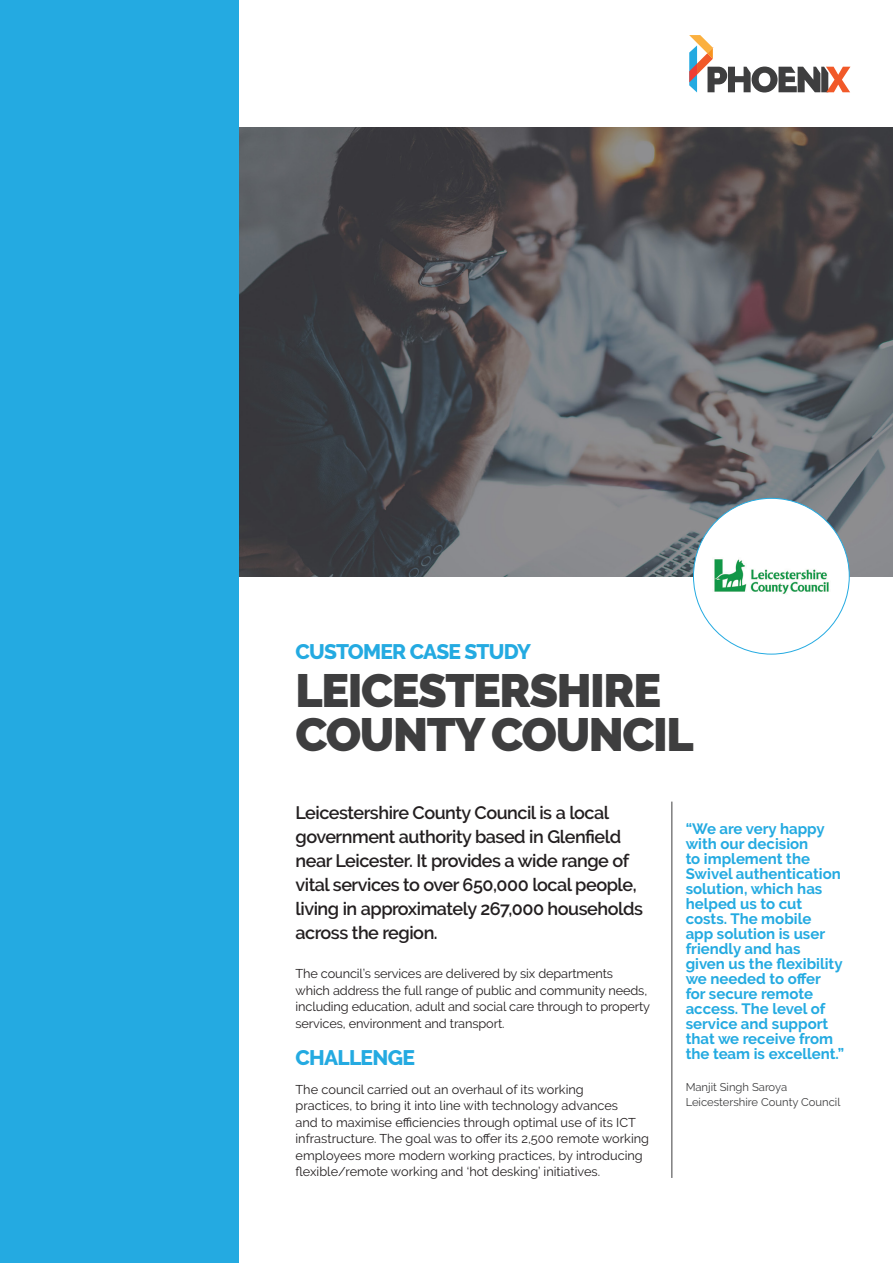
<style>
.page{position:relative;width:893px;height:1263px;background:#fff}
.page>*{position:absolute;margin:0;border:0;box-sizing:border-box;transform-origin:0 0}
.t1{font:900 46.5px/44.2px "Raleway";letter-spacing:-.03em;color:#3e3e3f}
.t2{font:800 21px "Raleway";letter-spacing:-.035em;color:#24aae1}
.Intro{font:600 18px/24px "Raleway";letter-spacing:-.025em;color:#231f20}
.At_a_Glance_-_header{font:700 15px/15px "Raleway";color:#24aae1}
.Body{font:12.75px/16.5px "Raleway";letter-spacing:-.005em;color:#231f20}
.At_a_glance_-_body{font:11.25px "Raleway";color:#3e3e3f}
</style>
<div class="page">
<svg style="left:689px;top:35px;width:161px;height:58px"></svg>
<img style="left:238px;top:128px;width:655px;height:448px">
<div style="left:0;top:0;width:238px;height:1263px;background:#24aae1"></div>
<div style="left:693px;top:498px;width:156px;height:156px;background:#fff;border-radius:50%"></div>
<img style="left:714px;top:559px;width:115px;height:35px">
<hr style="left:671px;top:801px;width:1px;height:377px;background:#3e3e3f">
<h2 class="t2" style="left:296px;top:639px;width:237px">CUSTOMER CASE STUDY</h2>
<h1 class="t1" style="left:296px;top:669px;width:400px">LEICESTERSHIRE<br>COUNTY COUNCIL</h1>
<p class="Intro" style="left:296px;top:800px;width:349px">Leicestershire County Council is a local government authority based in Glenfield near Leicester. It provides a wide range of vital services to over 650,000 local people, living in approximately 267,000 households across the region.</p>
<p class="Body" style="left:296px;top:965px;width:356px">The council’s services are delivered by six departments which address the full range of public and community needs, including education, adult and social care through to property services, environment and transport.</p>
<h2 class="t2" style="left:296px;top:1045px;width:121px">CHALLENGE</h2>
<p class="Body" style="left:296px;top:1081px;width:355px">The council carried out an overhaul of its working<br>practices, to bring it into line with technology advances<br>and to maximise efficiencies through optimal use of its ICT infrastructure. The goal was to offer its 2,500 remote working employees more modern working practices, by introducing flexible/remote working and ‘hot desking’ initiatives.</p>
<p class="At_a_Glance_-_header" style="left:686px;top:821px;width:160px">“We are very happy with our decision<br>to implement the<br>Swivel authentication solution, which has helped us to cut costs. The mobile<br>app solution is user friendly and has<br>given us the flexibility we needed to offer for secure remote access. The level of service and support that we receive from the team is excellent.”</p>
<p class="At_a_glance_-_body" style="left:686px;top:1081px;width:103px">Manjit Singh Saroya</p>
<p class="At_a_glance_-_body" style="left:686px;top:1096px;width:156px">Leicestershire County Council</p>
</div>
